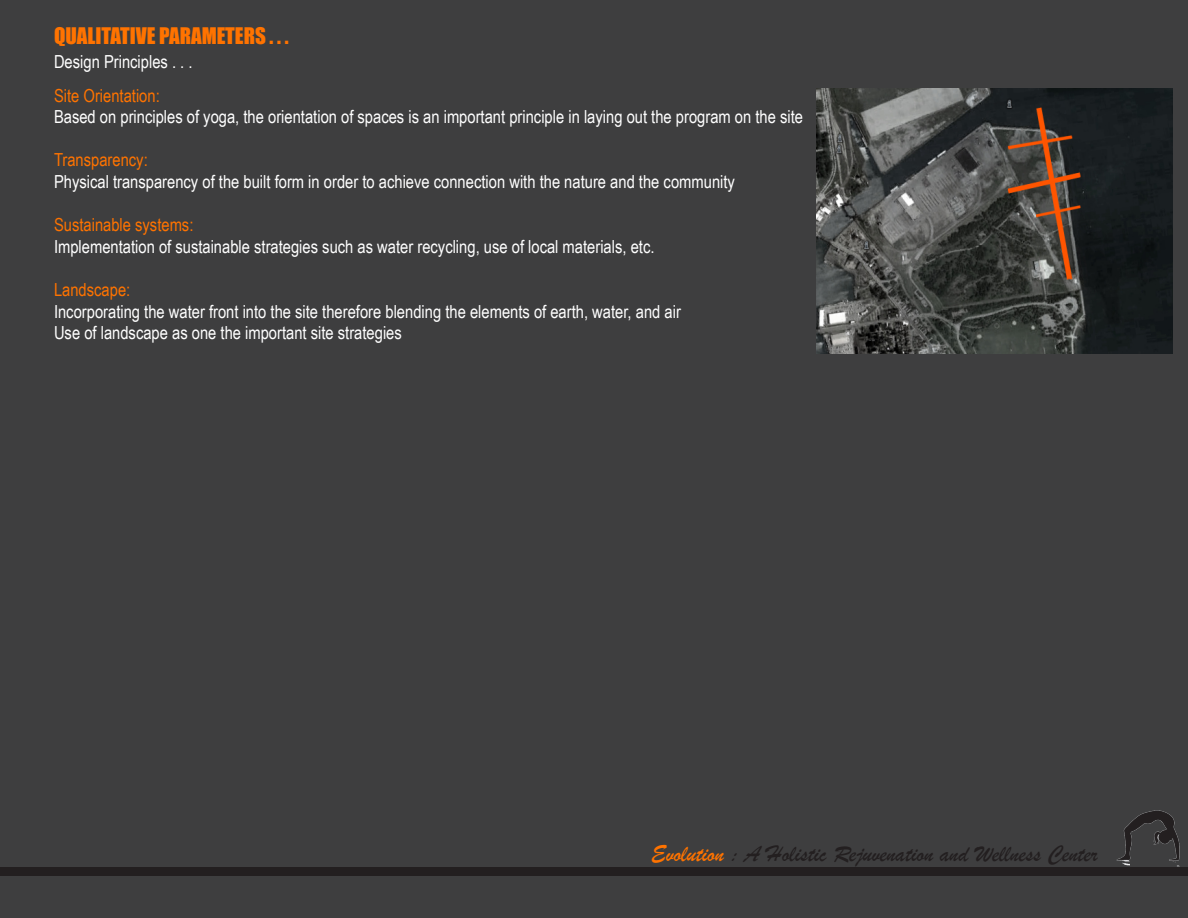
<style>
.page{position:relative;width:1188px;height:918px;background:#3e3e3f}
.page>*{position:absolute;margin:0;border:0;box-sizing:border-box;transform-origin:0 0}
.t1{font:24px "Brush Script";color:#231f20}
.t2{font:21px "Impact";color:#ff7300}
.t3{font:18px "Arial Narrow";color:#fff}
.t4{font:18px "Arial Narrow";color:#ff7300}
.s1{color:#ff7300}
</style>
<div class="page">
<div style="left:0;top:867px;width:1188px;height:9px;background:#231f20"></div>
<img style="left:816px;top:89px;width:356px;height:264px">
<img style="left:1116px;top:810px;width:64px;height:57px">
<p class="t2" style="left:54px;top:19px;width:236px">QUALITATIVE PARAMETERS . . .</p>
<p class="t3" style="left:54px;top:49px;width:140px">Design Principles . . .</p>
<p class="t4" style="left:54px;top:82px;width:107px">Site Orientation:</p>
<p class="t3" style="left:54px;top:104px;width:751px">Based on principles of yoga, the orientation of spaces is an important principle in laying out the program on the site</p>
<p class="t4" style="left:54px;top:147px;width:95px">Transparency:</p>
<p class="t3" style="left:54px;top:169px;width:682px">Physical transparency of the built form in order to achieve connection with the nature and the community</p>
<p class="t4" style="left:54px;top:212px;width:141px">Sustainable systems:</p>
<p class="t3" style="left:54px;top:233px;width:602px">Implementation of sustainable strategies such as water recycling, use of local materials, etc.</p>
<p class="t4" style="left:54px;top:277px;width:78px">Landscape:</p>
<p class="t3" style="left:54px;top:298px;width:628px">Incorporating the water front into the site therefore blending the elements of earth, water, and air</p>
<p class="t3" style="left:54px;top:320px;width:349px">Use of landscape as one the important site strategies</p>
<p class="t1" style="left:651px;top:839px;width:448px"><span class="s1">Evolution</span> : A Holistic Rejuvenation and Wellness Center</p>
</div>
